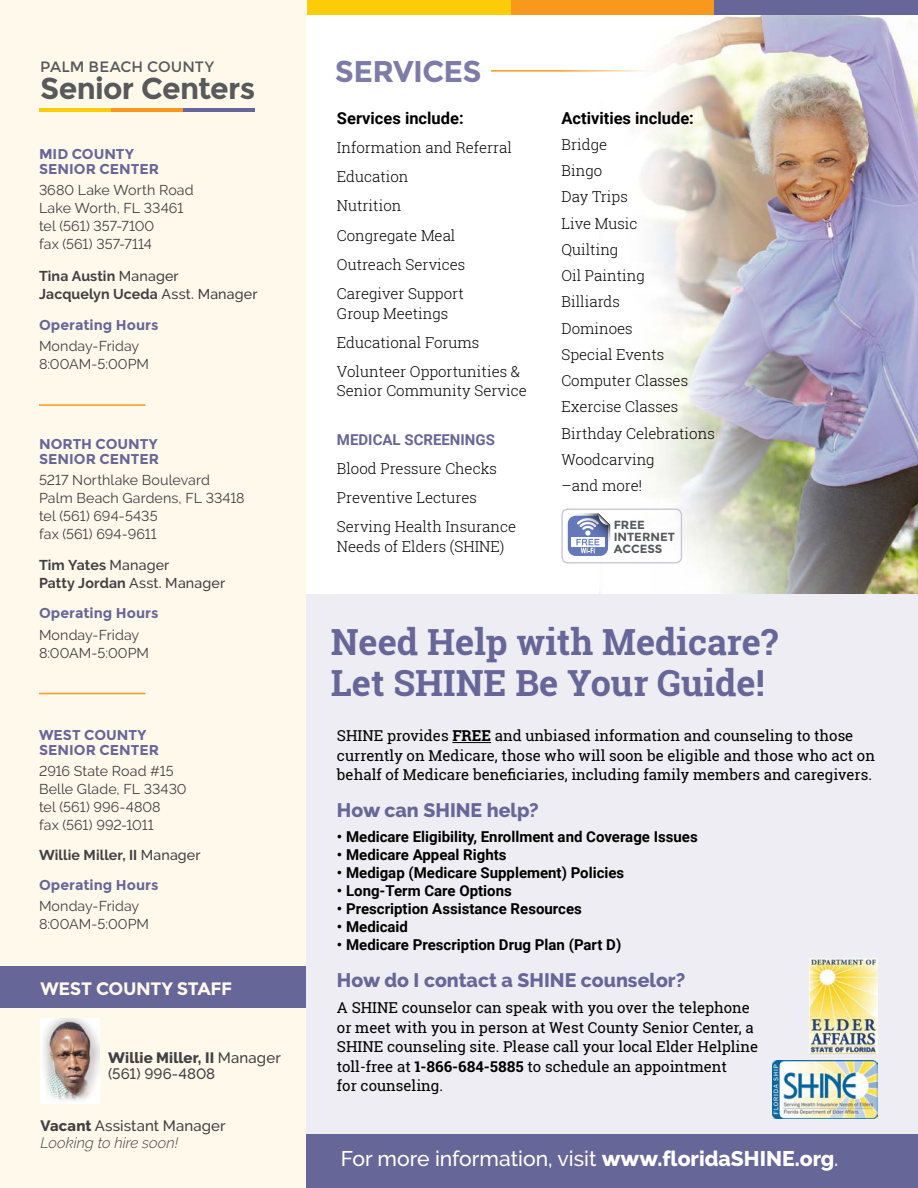
<style>
.page{position:relative;width:918px;height:1188px;background:#fff}
.page>*{position:absolute;margin:0;border:0;box-sizing:border-box;transform-origin:0 0}
.t1{font:700 36px/40.5px "Roboto Slab";color:#676698}
.t2{font:700 30px "Montserrat";letter-spacing:-.025em;color:#58595b}
.t3{font:700 30px "Montserrat";letter-spacing:-.02em;color:#7f7ba7}
.t4{font:500 21.15px "Raleway";color:#fff}
.t5{font:800 19.5px "Raleway";color:#676698}
.t6{font:700 18px "Montserrat";letter-spacing:-.02em;color:#fff9ec}
.t7{font:700 16.5px "Roboto";color:#000}
.t8{font:15px/19.5px "Roboto Slab";color:#000}
.t9{font:300 15px/19.5px "Roboto Slab";color:#000}
.t10{font:700 15px "Roboto";color:#000}
.t11{font:italic 300 15px/16.5px "Raleway";letter-spacing:.005em;color:#414042}
.t12{font:500 15px/16.5px "Raleway";letter-spacing:-.005em;color:#414042}
.t13{font:700 15px "Roboto";color:#676698}
.t14{font:15px "Montserrat";color:#58595b}
.t15{font:14.25px/18px "Raleway";letter-spacing:.005em;color:#414042}
.t16{font:700 14.25px "Montserrat";color:#676698}
.t17{font:700 14.25px/18px "Raleway";letter-spacing:.005em;color:#414042}
.t18{font:700 11.7px/11.7px "Montserrat";color:#58595b}
.s1{font-weight:500}
.s2{font-weight:800}
.s3{font-weight:800;font-style:normal}
.s4{font-weight:500;font-style:normal}
.s5{font-weight:700}
</style>
<div class="page">
<img style="left:600px;top:15px;width:318px;height:579px">
<div style="left:0;top:0;width:306px;height:1188px;background:#fff9ec"></div>
<div style="left:0;top:966px;width:306px;height:42px;background:#676698"></div>
<hr style="left:183px;top:108px;width:72px;height:3px;background:#676698">
<hr style="left:111px;top:108px;width:72px;height:3px;background:#f8991d">
<hr style="left:39px;top:108px;width:72px;height:3px;background:#fdcc09">
<div style="left:714px;top:0;width:204px;height:15px;background:#676698"></div>
<div style="left:510px;top:0;width:204px;height:15px;background:#f8991d"></div>
<div style="left:307px;top:0;width:203px;height:15px;background:#fdcc09"></div>
<hr style="left:39px;top:404px;width:107px;height:2px;background:#f8991d">
<hr style="left:39px;top:693px;width:107px;height:1px;background:#f8991d">
<hr style="left:491px;top:70px;width:172px;height:2px;background:#f8991d">
<div style="left:561px;top:508px;width:121px;height:55px;border:1px solid #c6c3d7;border-radius:6px"></div>
<svg style="left:567px;top:514px;width:43px;height:44px"></svg>
<div style="left:306px;top:594px;width:612px;height:594px;background:#eeedf3"></div>
<hr style="left:452px;top:742px;width:39px;height:1px;background:#000">
<img style="left:809px;top:958px;width:69px;height:95px">
<img style="left:773px;top:1061px;width:105px;height:58px">
<div style="left:306px;top:1134px;width:612px;height:54px;background:#676698"></div>
<img style="left:40px;top:1018px;width:60px;height:86px">
<p class="t14" style="left:40px;top:58px;width:175px">PALM BEACH COUNTY</p>
<p class="t2" style="left:40px;top:70px;width:217px">Senior Centers</p>
<p class="t16" style="left:39px;top:145px;width:96px">MID COUNTY</p>
<p class="t16" style="left:39px;top:160px;width:122px">SENIOR CENTER</p>
<p class="t15" style="left:39px;top:181px;width:156px">3680 Lake Worth Road</p>
<p class="t15" style="left:39px;top:199px;width:146px">Lake Worth, FL 33461</p>
<p class="t15" style="left:39px;top:217px;width:117px">tel (561) 357-7100 fax (561) 357-7114</p>
<p class="t17" style="left:39px;top:267px;width:220px">Tina Austin <span class="s1">Manager<br></span>Jacquelyn Uceda <span class="s1">Asst. Manager</span></p>
<p class="t16" style="left:39px;top:317px;width:121px">Operating Hours</p>
<p class="t15" style="left:39px;top:337px;width:102px">Monday-Friday</p>
<p class="t15" style="left:39px;top:355px;width:112px">8:00AM-5:00PM</p>
<p class="t16" style="left:39px;top:435px;width:120px">NORTH COUNTY</p>
<p class="t16" style="left:39px;top:450px;width:122px">SENIOR CENTER</p>
<p class="t15" style="left:39px;top:471px;width:172px">5217 Northlake Boulevard</p>
<p class="t15" style="left:39px;top:489px;width:207px">Palm Beach Gardens, FL 33418</p>
<p class="t15" style="left:39px;top:507px;width:120px">tel (561) 694-5435 fax (561) 694-9611</p>
<p class="t17" style="left:39px;top:556px;width:188px">Tim Yates <span class="s1">Manager<br></span>Patty Jordan <span class="s1">Asst. Manager</span></p>
<p class="t16" style="left:39px;top:605px;width:121px">Operating Hours</p>
<p class="t15" style="left:39px;top:626px;width:102px">Monday-Friday</p>
<p class="t15" style="left:39px;top:644px;width:112px">8:00AM-5:00PM</p>
<p class="t16" style="left:39px;top:726px;width:109px">WEST COUNTY</p>
<p class="t16" style="left:39px;top:741px;width:122px">SENIOR CENTER</p>
<p class="t15" style="left:39px;top:762px;width:136px">2916 State Road #15</p>
<p class="t15" style="left:39px;top:780px;width:149px">Belle Glade, FL 33430</p>
<p class="t15" style="left:39px;top:798px;width:123px">tel (561) 996-4808 fax (561) 992-1011</p>
<p class="t17" style="left:39px;top:846px;width:163px">Willie Miller, II <span class="s1">Manager</span></p>
<p class="t16" style="left:39px;top:876px;width:121px">Operating Hours</p>
<p class="t15" style="left:39px;top:897px;width:102px">Monday-Friday</p>
<p class="t15" style="left:39px;top:915px;width:112px">8:00AM-5:00PM</p>
<p class="t6" style="left:40px;top:978px;width:193px">WEST COUNTY STAFF</p>
<p class="t12" style="left:108px;top:1049px;width:174px"><span class="s2">Willie Miller, II</span> Manager (561) 996-4808</p>
<p class="t11" style="left:40px;top:1117px;width:187px"><span class="s3">Vacant</span> <span class="s4">Assistant Manager<br></span>Looking to hire soon!</p>
<p class="t3" style="left:335px;top:54px;width:148px">SERVICES</p>
<p class="t7" style="left:337px;top:106px;width:128px">Services include:</p>
<p class="t9" style="left:337px;top:137px;width:177px">Information and Referral</p>
<p class="t9" style="left:337px;top:167px;width:73px">Education</p>
<p class="t9" style="left:337px;top:196px;width:66px">Nutrition</p>
<p class="t9" style="left:337px;top:225px;width:120px">Congregate Meal</p>
<p class="t9" style="left:337px;top:254px;width:130px">Outreach Services</p>
<p class="t9" style="left:337px;top:283px;width:128px">Caregiver Support<br>Group Meetings</p>
<p class="t9" style="left:337px;top:332px;width:144px">Educational Forums</p>
<p class="t9" style="left:337px;top:361px;width:191px">Volunteer Opportunities &amp;<br>Senior Community Service</p>
<p class="t13" style="left:337px;top:429px;width:159px">MEDICAL SCREENINGS</p>
<p class="t9" style="left:337px;top:458px;width:162px">Blood Pressure Checks</p>
<p class="t9" style="left:337px;top:488px;width:141px">Preventive Lectures</p>
<p class="t9" style="left:337px;top:517px;width:181px">Serving Health Insurance<br>Needs of Elders (SHINE)</p>
<p class="t7" style="left:561px;top:106px;width:134px">Activities include:</p>
<p class="t9" style="left:561px;top:134px;width:47px">Bridge</p>
<p class="t9" style="left:561px;top:161px;width:42px">Bingo</p>
<p class="t9" style="left:561px;top:187px;width:68px">Day Trips</p>
<p class="t9" style="left:561px;top:213px;width:78px">Live Music</p>
<p class="t9" style="left:561px;top:239px;width:58px">Quilting</p>
<p class="t9" style="left:561px;top:266px;width:85px">Oil Painting</p>
<p class="t9" style="left:561px;top:292px;width:60px">Billiards</p>
<p class="t9" style="left:561px;top:318px;width:73px">Dominoes</p>
<p class="t9" style="left:561px;top:344px;width:105px">Special Events</p>
<p class="t9" style="left:561px;top:371px;width:128px">Computer Classes</p>
<p class="t9" style="left:561px;top:397px;width:119px">Exercise Classes</p>
<p class="t9" style="left:561px;top:423px;width:155px">Birthday Celebrations</p>
<p class="t9" style="left:561px;top:449px;width:95px">Woodcarving</p>
<p class="t9" style="left:561px;top:476px;width:82px">–and more!</p>
<p class="t18" style="left:614px;top:519px;width:63px">FREE<br>INTERNET<br>ACCESS</p>
<p class="t1" style="left:331px;top:621px;width:449px">Need Help with Medicare?<br>Let SHINE Be Your Guide!</p>
<p class="t8" style="left:337px;top:726px;width:540px">SHINE provides <span class="s5">FREE</span> and unbiased information and counseling to those currently on Medicare, those who will soon be eligible and those who act on behalf of Medicare beneficiaries, including family members and caregivers.</p>
<p class="t5" style="left:337px;top:799px;width:203px">How can SHINE help?</p>
<p class="t10" style="left:337px;top:826px;width:362px">• Medicare Eligibility, Enrollment and Coverage Issues</p>
<p class="t10" style="left:337px;top:844px;width:171px">• Medicare Appeal Rights</p>
<p class="t10" style="left:337px;top:862px;width:289px">• Medigap (Medicare Supplement) Policies</p>
<p class="t10" style="left:337px;top:880px;width:176px">• Long-Term Care Options</p>
<p class="t10" style="left:337px;top:898px;width:246px">• Prescription Assistance Resources</p>
<p class="t10" style="left:337px;top:916px;width:73px">• Medicaid</p>
<p class="t10" style="left:337px;top:934px;width:286px">• Medicare Prescription Drug Plan (Part D)</p>
<p class="t5" style="left:337px;top:969px;width:350px">How do I contact a SHINE counselor?</p>
<p class="t8" style="left:337px;top:998px;width:423px">A SHINE counselor can speak with you over the telephone or meet with you in person at West County Senior Center, a SHINE counseling site. Please call your local Elder Helpline toll-free at <span class="s5">1-866-684-5885</span> to schedule an appointment<br>for counseling.</p>
<p class="t4" style="left:341px;top:1146px;width:499px">For more information, visit <span class="s2">www.floridaSHINE.org</span>.</p>
</div>
